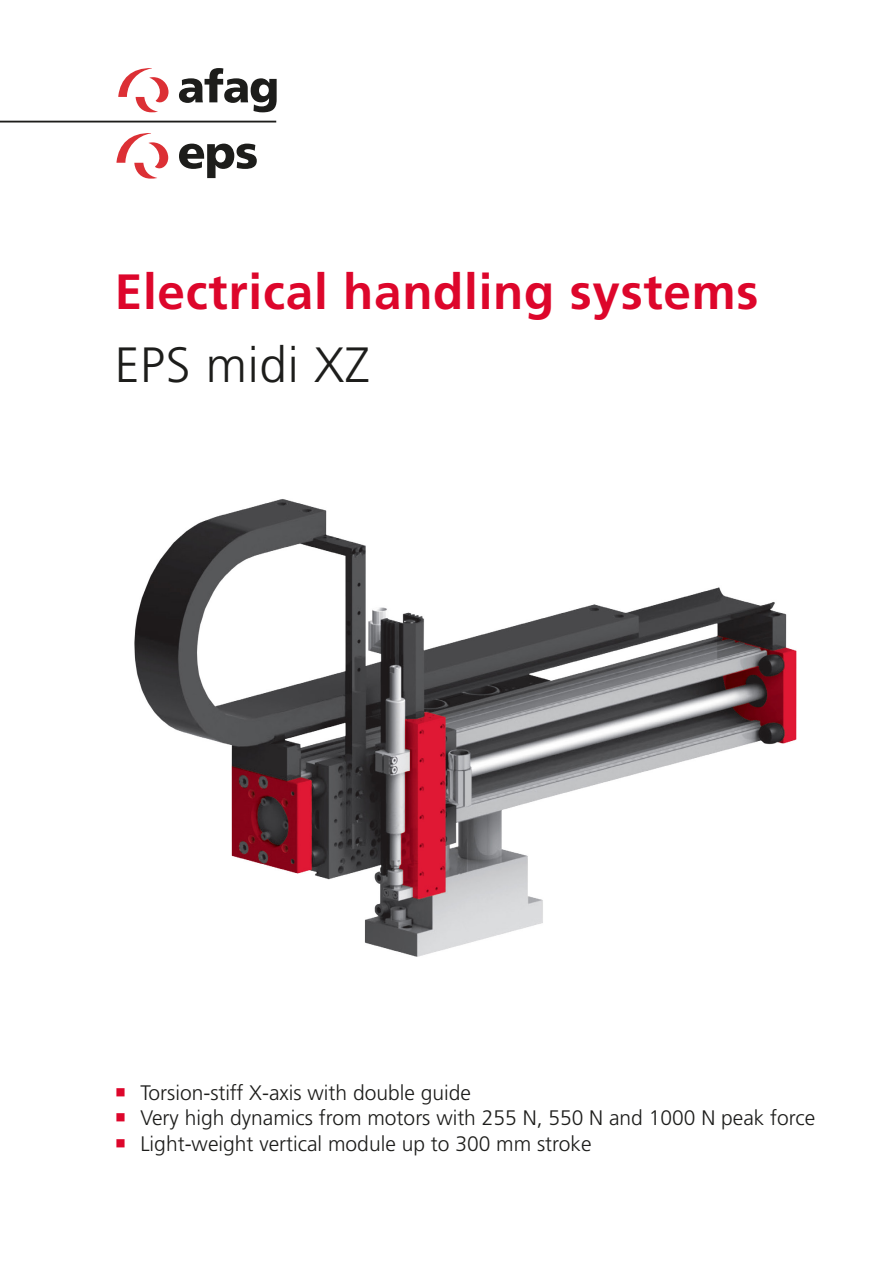
<style>
.page{position:relative;width:893px;height:1263px;background:#fff}
.page>*{position:absolute;margin:0;border:0;box-sizing:border-box;transform-origin:0 0}
.t1{font:700 49.5px "Frutiger LT Pro";letter-spacing:.015em;color:#dd062b}
.t2{font:300 49.5px "Frutiger LT Pro";letter-spacing:.015em;color:#1d1d1b}
.t3{font:300 21px/25.2px "Frutiger LT Pro";color:#1d1d1b}
</style>
<div class="page">
<img style="left:134px;top:499px;width:663px;height:458px">
<svg style="left:116px;top:133px;width:52px;height:46px"></svg>
<svg style="left:179px;top:144px;width:78px;height:34px"></svg>
<hr style="left:0;top:121px;width:276px;height:1px;background:#1d1d1b">
<svg style="left:118px;top:68px;width:50px;height:44px"></svg>
<svg style="left:179px;top:68px;width:98px;height:44px"></svg>
<h1 class="t1" style="left:115px;top:263px;width:645px">Electrical handling systems</h1>
<h1 class="t2" style="left:115px;top:336px;width:256px">EPS midi XZ</h1>
<p class="t3" style="left:140px;top:1080px;width:676px">Torsion-stiff X-axis with double guide<br>Very high dynamics from motors with 255 N, 550 N and 1000 N peak force<br>Light-weight vertical module up to 300 mm stroke</p>
</div>
